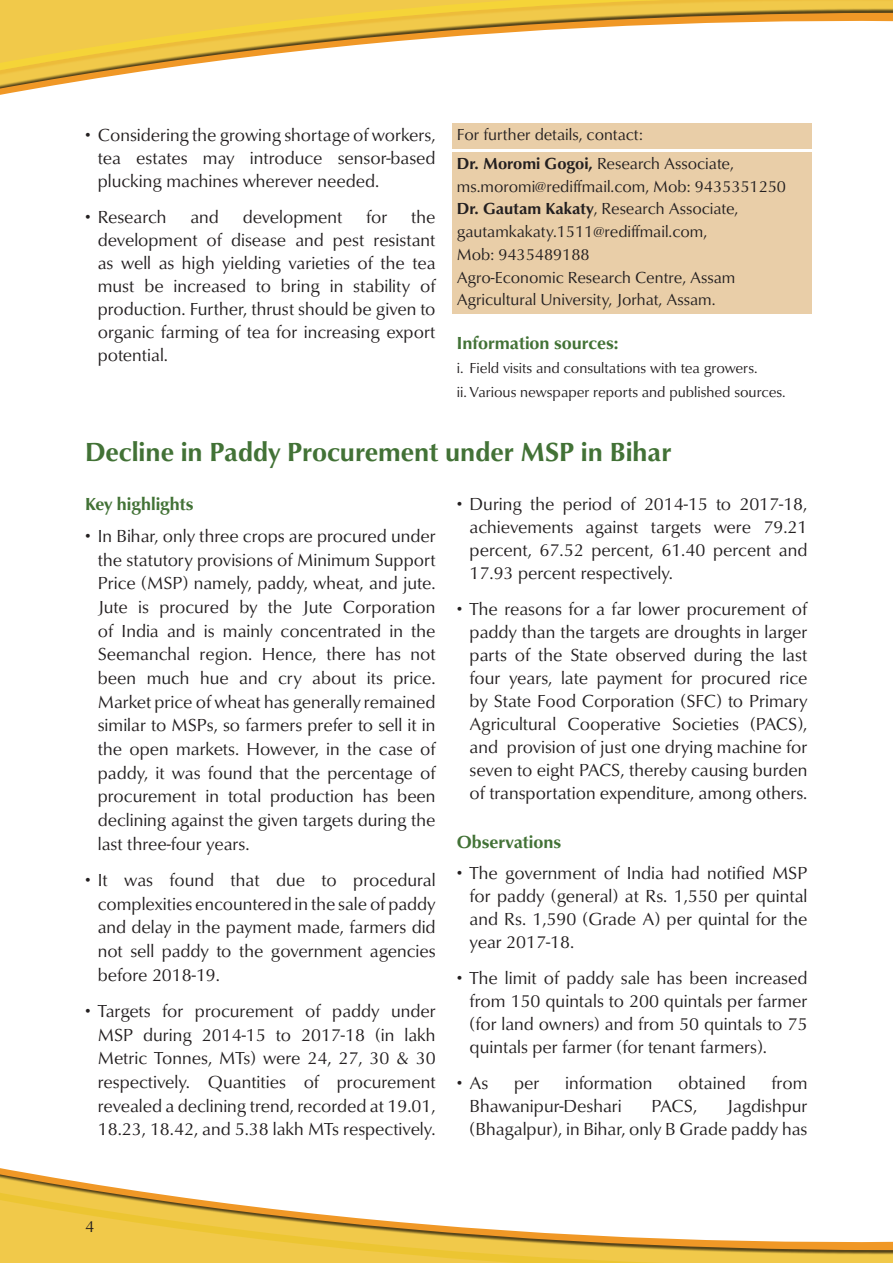
<style>
.page{position:relative;width:893px;height:1263px;background:#fff}
.page>*{position:absolute;margin:0;border:0;box-sizing:border-box;transform-origin:0 0}
.t1{font:700 27px "Classico URW";color:#427236}
.t2{font:18px/23px "Classico URW";color:#231f20;text-align:justify}
.Heading_1{font:700 18px "Classico URW";color:#427236}
.CONTACTION_DETAILS{font:16.5px/22.6px "Classico URW";color:#231f20}
.t3{font:15px "Classico URW";color:#231f20}
.s1{font-weight:700}
</style>
<div class="page">
<div style="left:0;top:0;width:893px;height:84px;background:#231f20;opacity:.5"></div>
<svg style="left:0;top:0;width:893px;height:79px"></svg>
<svg style="left:0;top:1184px;width:893px;height:79px"></svg>
<div style="left:453px;top:123px;width:359px;height:25px;background:#e9cea8"></div>
<div style="left:453px;top:152px;width:359px;height:161px;background:#e9cea8"></div>
<p class="t2" style="left:98px;top:124px;width:339px;text-indent:-13px">• Considering the growing shortage of workers, tea estates may introduce sensor-based plucking machines wherever needed.</p>
<p class="t2" style="left:85px;top:206px;width:83px">• Research</p>
<p class="t2" style="left:190px;top:206px;width:30px">and</p>
<p class="t2" style="left:243px;top:206px;width:101px">development</p>
<p class="t2" style="left:366px;top:206px;width:23px">for</p>
<p class="t2" style="left:98px;top:206px;width:339px;text-indent:313px">the development of disease and pest resistant as well as high yielding varieties of the tea must be increased to bring in stability of production. Further, thrust should be given to organic farming of tea for increasing export potential.</p>
<p class="CONTACTION_DETAILS" style="left:457px;top:123px;width:188px">For further details, contact:</p>
<p class="CONTACTION_DETAILS" style="left:457px;top:152px;width:331px"><span class="s1">Dr. Moromi Gogoi,</span> Research Associate, ms.moromi@rediffmail.com, Mob: 9435351250<br><span class="s1">Dr. Gautam Kakaty</span>, Research Associate, gautamkakaty.1511@rediffmail.com,<br>Mob: 9435489188<br>Agro-Economic Research Centre, Assam Agricultural University, Jorhat, Assam.</p>
<p class="Heading_1" style="left:457px;top:331px;width:163px">Information sources:</p>
<p class="t3" style="left:457px;top:358px;width:302px">i. Field visits and consultations with tea growers.</p>
<p class="t3" style="left:457px;top:382px;width:330px">ii. Various newspaper reports and published sources.</p>
<p class="t1" style="left:85px;top:436px;width:588px">Decline in Paddy Procurement under MSP in Bihar</p>
<p class="Heading_1" style="left:85px;top:493px;width:110px">Key highlights</p>
<p class="t2" style="left:98px;top:524px;width:339px;line-height:23.7px;text-indent:-13px">• In Bihar, only three crops are procured under the statutory provisions of Minimum Support Price (MSP) namely, paddy, wheat, and jute.<br>Jute is procured by the Jute Corporation of India and is mainly concentrated in the Seemanchal region. Hence, there has not been much hue and cry about its price.<br>Market price of wheat has generally remained similar to MSPs, so farmers prefer to sell it in the open markets. However, in the case of paddy, it was found that the percentage of procurement in total production has been declining against the given targets during the last three-four years.</p>
<p class="t2" style="left:98px;top:868px;width:339px;line-height:23.7px;text-indent:-13px">• It was found that due to procedural complexities encountered in the sale of paddy and delay in the payment made, farmers did not sell paddy to the government agencies before 2018-19.</p>
<p class="t2" style="left:98px;top:999px;width:339px;line-height:23.7px;text-indent:-13px">• Targets for procurement of paddy under MSP during 2014-15 to 2017-18 (in lakh Metric Tonnes, MTs) were 24, 27, 30 &amp; 30 respectively. Quantities of procurement revealed a declining trend, recorded at 19.01, 18.23, 18.42, and 5.38 lakh MTs respectively.</p>
<p class="t2" style="left:470px;top:493px;width:339px;text-indent:-13px">• During the period of 2014-15 to 2017-18, achievements against targets were 79.21 percent, 67.52 percent, 61.40 percent and 17.93 percent respectively.</p>
<p class="t2" style="left:470px;top:597px;width:339px;text-indent:-13px">• The reasons for a far lower procurement of paddy than the targets are droughts in larger parts of the State observed during the last four years, late payment for procured rice by State Food Corporation (SFC) to Primary Agricultural Cooperative Societies (PACS), and provision of just one drying machine for seven to eight PACS, thereby causing burden of transportation expenditure, among others.</p>
<p class="Heading_1" style="left:457px;top:830px;width:106px">Observations</p>
<p class="t2" style="left:470px;top:862px;width:339px;text-indent:-13px">• The government of India had notified MSP for paddy (general) at Rs. 1,550 per quintal and Rs. 1,590 (Grade A) per quintal for the year 2017-18.</p>
<p class="t2" style="left:470px;top:966px;width:339px;text-indent:-13px">• The limit of paddy sale has been increased from 150 quintals to 200 quintals per farmer (for land owners) and from 50 quintals to 75 quintals per farmer (for tenant farmers).</p>
<p class="t2" style="left:457px;top:1071px;width:33px">• As</p>
<p class="t2" style="left:514px;top:1071px;width:27px">per</p>
<p class="t2" style="left:565px;top:1071px;width:89px">information</p>
<p class="t2" style="left:678px;top:1071px;width:69px">obtained</p>
<p class="t2" style="left:771px;top:1071px;width:38px">from</p>
<p class="t2" style="left:470px;top:1094px;width:154px">Bhawanipur-Deshari</p>
<p class="t2" style="left:652px;top:1094px;width:47px">PACS,</p>
<p class="t2" style="left:470px;top:1094px;width:339px;text-align:right">Jagdishpur<br>(Bhagalpur), in Bihar, only B Grade paddy has</p>
<p class="CONTACTION_DETAILS" style="left:85px;top:1215px;width:11px">4</p>
</div>
